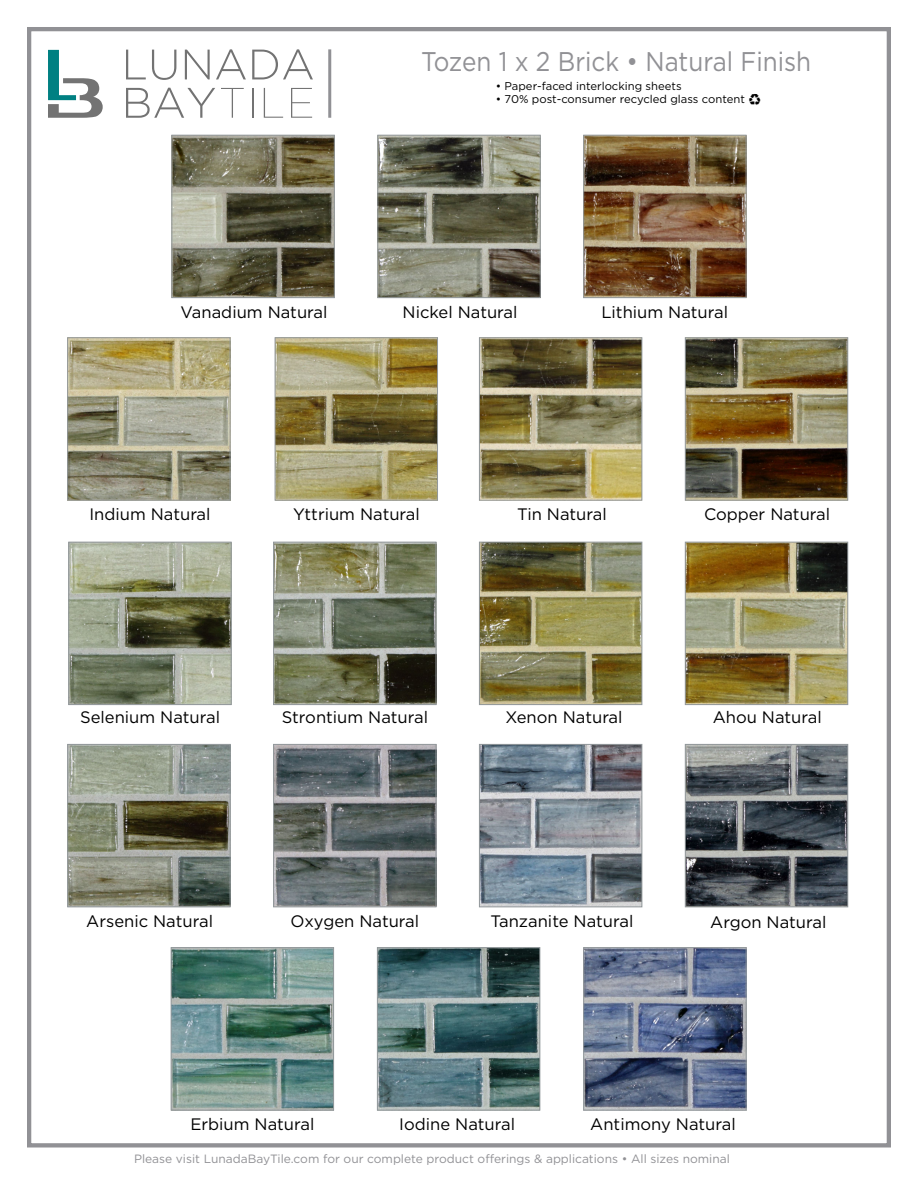
<style>
.page{position:relative;width:918px;height:1188px;background:#fff}
.page>*{position:absolute;margin:0;border:0;box-sizing:border-box;transform-origin:0 0}
.t1{font:27px "Gotham";color:#919195;scale:.9 1}
.t2{font:16.65px "Gotham";color:#000}
.t3{font:12px "Gotham";color:#919195}
.t4{font:11.25px "Gotham";color:#000}
.s1{font-family:"Recycle"}
</style>
<div class="page">
<div style="left:27px;top:27px;width:864px;height:1120px;border:4px solid #919195"></div>
<svg style="left:126px;top:50px;width:20px;height:29px"></svg>
<svg style="left:152px;top:50px;width:24px;height:30px"></svg>
<svg style="left:185px;top:50px;width:25px;height:29px"></svg>
<svg style="left:216px;top:49px;width:30px;height:30px"></svg>
<svg style="left:252px;top:49px;width:61px;height:30px"></svg>
<svg style="left:126px;top:88px;width:89px;height:30px"></svg>
<svg style="left:221px;top:88px;width:23px;height:30px"></svg>
<hr style="left:252px;top:88px;width:1px;height:30px;background:#737373">
<svg style="left:264px;top:88px;width:19px;height:30px"></svg>
<svg style="left:291px;top:88px;width:21px;height:30px"></svg>
<svg style="left:48px;top:50px;width:55px;height:68px"></svg>
<hr style="left:328px;top:49px;width:3px;height:69px;background:#919195">
<img style="left:481px;top:746px;width:159px;height:159px">
<div style="left:479px;top:744px;width:163px;height:163px;border:1px solid #92989b"></div>
<img style="left:173px;top:949px;width:159px;height:159px">
<div style="left:171px;top:947px;width:163px;height:163px;border:1px solid #92989b"></div>
<img style="left:585px;top:949px;width:159px;height:159px">
<div style="left:583px;top:947px;width:163px;height:163px;border:1px solid #92989b"></div>
<img style="left:379px;top:949px;width:159px;height:159px">
<div style="left:377px;top:947px;width:163px;height:163px;border:1px solid #92989b"></div>
<img style="left:380px;top:137px;width:158px;height:159px">
<div style="left:378px;top:135px;width:162px;height:163px;border:1px solid #92989b"></div>
<img style="left:71px;top:544px;width:158px;height:159px">
<div style="left:69px;top:542px;width:162px;height:163px;border:1px solid #92989b"></div>
<img style="left:275px;top:746px;width:159px;height:159px">
<div style="left:273px;top:744px;width:163px;height:163px;border:1px solid #92989b"></div>
<img style="left:275px;top:544px;width:159px;height:159px">
<div style="left:273px;top:542px;width:163px;height:163px;border:1px solid #92989b"></div>
<img style="left:69px;top:746px;width:159px;height:159px">
<div style="left:67px;top:744px;width:163px;height:163px;border:1px solid #92989b"></div>
<img style="left:174px;top:137px;width:159px;height:159px">
<div style="left:172px;top:135px;width:163px;height:163px;border:1px solid #92989b"></div>
<img style="left:687px;top:544px;width:159px;height:159px">
<div style="left:685px;top:542px;width:163px;height:163px;border:1px solid #92989b"></div>
<img style="left:69px;top:340px;width:159px;height:158px">
<div style="left:67px;top:338px;width:163px;height:162px;border:1px solid #92989b"></div>
<img style="left:687px;top:340px;width:159px;height:158px">
<div style="left:685px;top:338px;width:163px;height:162px;border:1px solid #92989b"></div>
<img style="left:277px;top:340px;width:159px;height:158px">
<div style="left:275px;top:338px;width:163px;height:162px;border:1px solid #92989b"></div>
<img style="left:481px;top:340px;width:159px;height:158px">
<div style="left:479px;top:338px;width:163px;height:162px;border:1px solid #92989b"></div>
<img style="left:481px;top:544px;width:159px;height:159px">
<div style="left:479px;top:542px;width:163px;height:163px;border:1px solid #92989b"></div>
<img style="left:687px;top:746px;width:159px;height:159px">
<div style="left:685px;top:744px;width:163px;height:163px;border:1px solid #92989b"></div>
<img style="left:585px;top:137px;width:159px;height:159px">
<div style="left:583px;top:135px;width:163px;height:163px;border:1px solid #92989b"></div>
<h1 class="t1" style="left:421px;top:44px;width:435px">Tozen 1 x 2 Brick • Natural Finish</h1>
<p class="t4" style="left:496px;top:79px;width:187px">• Paper-faced interlocking sheets</p>
<p class="t4" style="left:496px;top:92px;width:267px">• 70% post-consumer recycled glass content <span class="s1">C</span></p>
<p class="t2" style="left:181px;top:301px;width:148px">Vanadium Natural</p>
<p class="t2" style="left:601px;top:301px;width:128px">Lithium Natural</p>
<p class="t2" style="left:403px;top:301px;width:116px">Nickel Natural</p>
<p class="t2" style="left:89px;top:504px;width:123px">Indium Natural</p>
<p class="t2" style="left:293px;top:504px;width:128px">Yttrium Natural</p>
<p class="t2" style="left:517px;top:504px;width:91px">Tin Natural</p>
<p class="t2" style="left:704px;top:504px;width:128px">Copper Natural</p>
<p class="t2" style="left:80px;top:706px;width:141px">Selenium Natural</p>
<p class="t2" style="left:282px;top:706px;width:148px">Strontium Natural</p>
<p class="t2" style="left:506px;top:706px;width:119px">Xenon Natural</p>
<p class="t2" style="left:86px;top:910px;width:128px">Arsenic Natural</p>
<p class="t2" style="left:291px;top:910px;width:130px">Oxygen Natural</p>
<p class="t2" style="left:490px;top:910px;width:144px">Tanzanite Natural</p>
<p class="t2" style="left:713px;top:706px;width:111px">Ahou Natural</p>
<p class="t2" style="left:710px;top:912px;width:118px">Argon Natural</p>
<p class="t2" style="left:190px;top:1114px;width:126px">Erbium Natural</p>
<p class="t2" style="left:399px;top:1114px;width:117px">Iodine Natural</p>
<p class="t2" style="left:590px;top:1114px;width:147px">Antimony Natural</p>
<p class="t3" style="left:134px;top:1151px;width:597px">Please visit LunadaBayTile.com for our complete product offerings &amp; applications • All sizes nominal</p>
</div>
